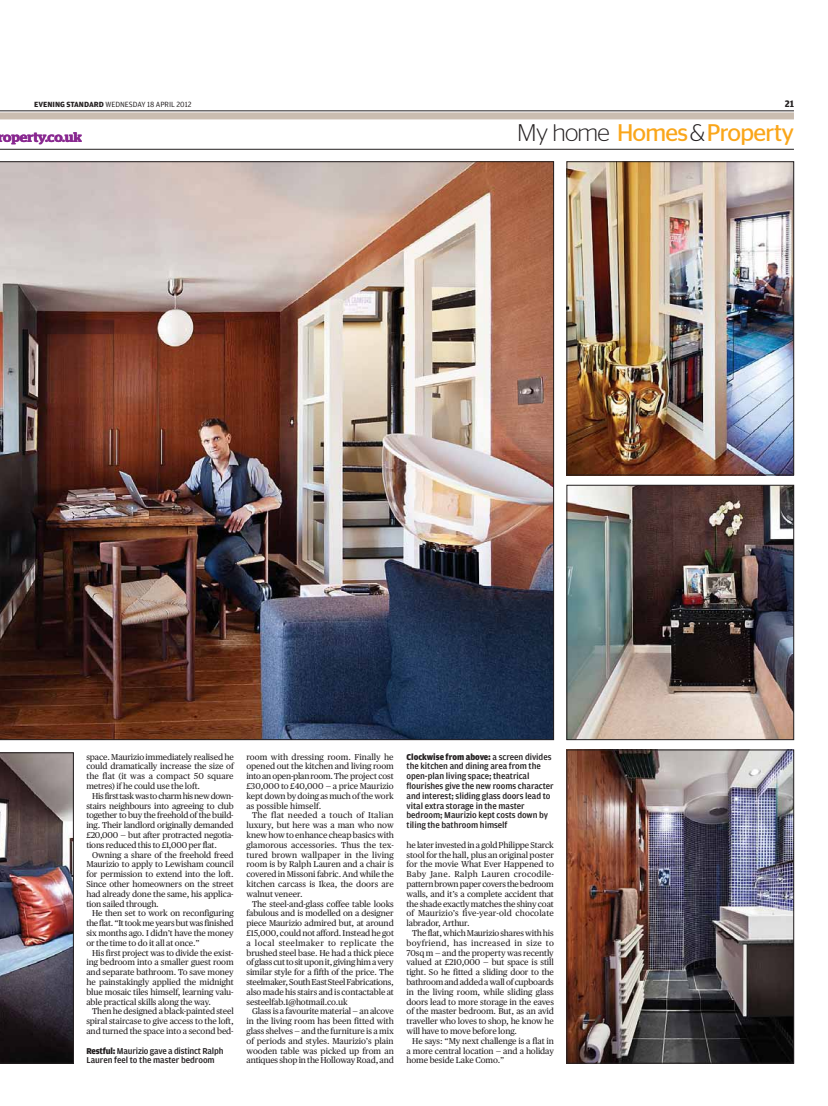
<style>
.page{position:relative;width:828px;height:1106px;background:#fff}
.page>*{position:absolute;margin:0;border:0;box-sizing:border-box;transform-origin:0 0}
.t1{font:24px "Stag Sans";letter-spacing:-.03em;color:#faa61a}
.t2{font:600 14px "Stag";color:#892890}
.t3{font:700 10px "Amplitude";color:#231f20}
.t4{font:500 9px/9.8px "Amplitude";letter-spacing:-.005em;color:#231f20}
.t5{font:8.5px/9.8px "Publico Text";letter-spacing:-.01em;color:#231f20;text-align:justify}
.t6{font:8px "Amplitude";color:#231f20}
.s1{font-weight:700}
.s2{font-weight:300;color:#231f20}
.s3{font-weight:900}
</style>
<div class="page">
<img style="left:568px;top:163px;width:224px;height:310px">
<div style="left:566px;top:161px;width:228px;height:314px;border:1px solid #231f20"></div>
<img style="left:0;top:161px;width:554px;height:579px">
<hr style="left:0;top:111px;width:794px;height:1px;background:#231f20">
<div style="left:0;top:112px;width:794px;height:7px;background:#cabdb0"></div>
<hr style="left:0;top:149px;width:794px;height:1px;background:#231f20">
<img style="left:0;top:752px;width:74px;height:311px">
<img style="left:568px;top:751px;width:224px;height:310px">
<div style="left:566px;top:749px;width:228px;height:314px;border:1px solid #231f20"></div>
<img style="left:568px;top:487px;width:224px;height:251px">
<div style="left:566px;top:485px;width:228px;height:255px;border:1px solid #231f20"></div>
<p class="t6" style="left:34px;top:99px;width:159px"><span class="s1">EVENING STANDARD</span> WEDNESDAY 18 APRIL 2012</p>
<p class="t3" style="left:784px;top:97px;width:11px">21</p>
<h2 class="t2" style="left:-2px;top:129px;width:86px">roperty.co.uk</h2>
<h1 class="t1" style="left:517px;top:119px;width:278px"><span class="s2">My home</span> Homes <span class="s2">&amp;</span> Property</h1>
<p class="t5" style="left:86px;top:751px;width:149px">space. Maurizio immediately realised he could dramatically increase the size of the flat (it was a compact 50 square metres) if he could use the loft.</p>
<p class="t5" style="left:86px;top:791px;width:149px;text-indent:6px">His first task was to charm his new down&shy;stairs neighbours into agreeing to club together to buy the freehold of the build&shy;ing. Their landlord originally demanded £20,000 — but after protracted negotia&shy;tions reduced this to £1,000 per flat.</p>
<p class="t5" style="left:86px;top:849px;width:149px;text-indent:6px">Owning a share of the freehold freed Maurizio to apply to Lewisham council for permission to extend into the loft.<br>Since other homeowners on the street had already done the same, his applica&shy;tion sailed through.</p>
<p class="t5" style="left:86px;top:908px;width:149px;text-indent:6px">He then set to work on reconfiguring the flat. “It took me years but was finished six months ago. I didn’t have the money or the time to do it all at once.”</p>
<p class="t5" style="left:86px;top:947px;width:149px;text-indent:6px">His first project was to divide the exist&shy;ing bedroom into a smaller guest room and separate bathroom. To save money he painstakingly applied the midnight blue mosaic tiles himself, learning valu&shy;able practical skills along the way.</p>
<p class="t5" style="left:86px;top:1006px;width:149px;text-indent:6px">Then he designed a black-painted steel spiral staircase to give access to the loft, and turned the space into a second bed-</p>
<p class="t4" style="left:86px;top:1045px;width:139px"><span class="s3">Restful:</span> Maurizio gave a distinct Ralph<br>Lauren feel to the master bedroom</p>
<p class="t5" style="left:246px;top:751px;width:149px">room with dressing room. Finally he opened out the kitchen and living room into an open-plan room. The project cost £30,000 to £40,000 — a price Maurizio kept down by doing as much of the work as possible himself.</p>
<p class="t5" style="left:246px;top:810px;width:149px;text-indent:6px">The flat needed a touch of Italian luxury, but here was a man who now knew how to enhance cheap basics with glamorous accessories. Thus the tex&shy;tured brown wallpaper in the living room is by Ralph Lauren and a chair is covered in Missoni fabric. And while the kitchen carcass is Ikea, the doors are walnut veneer.</p>
<p class="t5" style="left:246px;top:898px;width:149px;text-indent:6px">The steel-and-glass coffee table looks fabulous and is modelled on a designer piece Maurizio admired but, at around £15,000, could not afford. Instead he got a local steelmaker to replicate the brushed steel base. He had a thick piece of glass cut to sit upon it, giving him a very similar style for a fifth of the price. The steelmaker, South East Steel Fabrications, also made his stairs and is contactable at sesteelfab.1@hotmail.co.uk</p>
<p class="t5" style="left:246px;top:1006px;width:149px;text-indent:6px">Glass is a favourite material — an alcove in the living room has been fitted with glass shelves — and the furniture is a mix of periods and styles. Maurizio’s plain wooden table was picked up from an antiques shop in the Holloway Road, and</p>
<p class="t4" style="left:406px;top:751px;width:149px"><span class="s3">Clockwise from above:</span> a screen divides the kitchen and dining area from the open-plan living space; theatrical flourishes give the new rooms character and interest; sliding glass doors lead to vital extra storage in the master bedroom; Maurizio kept costs down by tiling the bathroom himself</p>
<p class="t5" style="left:406px;top:840px;width:149px">he later invested in a gold Philippe Starck stool for the hall, plus an original poster for the movie What Ever Happened to Baby Jane. Ralph Lauren crocodile&shy;pattern brown paper covers the bedroom walls, and it’s a complete accident that the shade exactly matches the shiny coat of Maurizio’s five-year-old chocolate labrador, Arthur.</p>
<p class="t5" style="left:406px;top:928px;width:149px;text-indent:6px">The flat, which Maurizio shares with his boyfriend, has increased in size to 70sq m — and the property was recently valued at £210,000 — but space is still tight. So he fitted a sliding door to the bathroom and added a wall of cupboards in the living room, while sliding glass doors lead to more storage in the eaves of the master bedroom. But, as an avid traveller who loves to shop, he know he will have to move before long.</p>
<p class="t5" style="left:406px;top:1036px;width:149px;text-indent:6px">He says: “My next challenge is a flat in a more central location — and a holiday home beside Lake Como.”</p>
</div>
